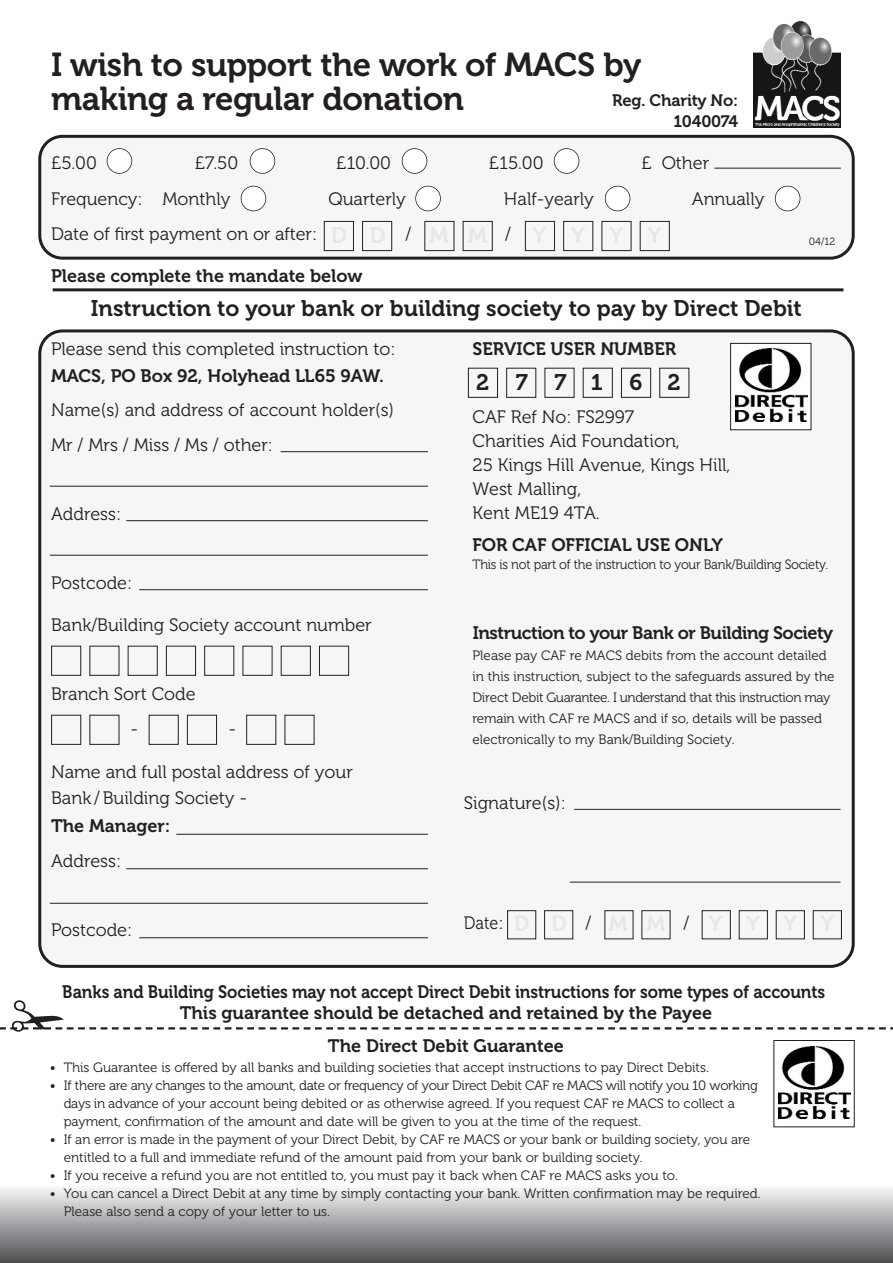
<style>
.page{position:relative;width:893px;height:1263px;background:#fff}
.page>*{position:absolute;margin:0;border:0;box-sizing:border-box;transform-origin:0 0}
.t1{font:33px/34.5px "Museo 700";letter-spacing:-.01em;color:#231f20}
.t2{font:22.5px "Museo 700";color:#231f20}
.t3{font:18px/24px "Museo 300";color:#231f20}
.t4{font:18px/21px "Museo 700";color:#231f20;text-align:center;scale:.92 1}
.t5{font:18px "Museo 700";color:#231f20}
.t6{font:18px "Museo 700";letter-spacing:-.025em;color:#231f20}
.t7{font:18px "Museo 300";color:#231f20;scale:.9 1}
.t8{font:16.5px/21px "Museo 700";letter-spacing:-.015em;color:#231f20;text-align:right}
.t9{font:13.5px/18px "Museo 300";color:#231f20}
.t10{font:13.5px "Museo 300";letter-spacing:-.02em;color:#231f20;scale:.95 1}
.t11{font:10.5px "Museo 300";color:#231f20}
</style>
<div class="page">
<img style="left:0;top:1188px;width:893px;height:75px">
<svg style="left:38px;top:135px;width:817px;height:125px"></svg>
<div style="left:38px;top:329px;width:817px;height:639px;background:#f5f6f6"></div>
<div style="left:460px;top:439px;width:385px;height:270px;background:#f5f6f6;border-radius:21px"></div>
<img style="left:754px;top:21px;width:87px;height:106px">
<hr style="left:714px;top:168px;width:127px;height:1px;background:#231f20">
<div style="left:107px;top:149px;width:25px;height:24px;background:#fff;border-radius:50%"></div>
<div style="left:107px;top:148px;width:25px;height:26px;border:2px solid #231f20;border-radius:50%"></div>
<div style="left:241px;top:186px;width:25px;height:25px;background:#fff;border-radius:50%"></div>
<div style="left:241px;top:186px;width:25px;height:25px;border:2px solid #231f20;border-radius:50%"></div>
<div style="left:416px;top:186px;width:24px;height:25px;background:#fff;border-radius:50%"></div>
<div style="left:415px;top:186px;width:26px;height:25px;border:2px solid #231f20;border-radius:50%"></div>
<div style="left:605px;top:186px;width:25px;height:25px;background:#fff;border-radius:50%"></div>
<div style="left:605px;top:186px;width:25px;height:25px;border:2px solid #231f20;border-radius:50%"></div>
<div style="left:775px;top:186px;width:25px;height:25px;background:#fff;border-radius:50%"></div>
<div style="left:775px;top:186px;width:25px;height:25px;border:2px solid #231f20;border-radius:50%"></div>
<div style="left:250px;top:149px;width:25px;height:24px;background:#fff;border-radius:50%"></div>
<div style="left:250px;top:148px;width:25px;height:26px;border:2px solid #231f20;border-radius:50%"></div>
<div style="left:402px;top:149px;width:25px;height:24px;background:#fff;border-radius:50%"></div>
<div style="left:402px;top:148px;width:25px;height:26px;border:2px solid #231f20;border-radius:50%"></div>
<div style="left:554px;top:149px;width:25px;height:24px;background:#fff;border-radius:50%"></div>
<div style="left:554px;top:148px;width:25px;height:26px;border:2px solid #231f20;border-radius:50%"></div>
<hr style="left:53px;top:288px;width:790px;height:3px;background:#231f20">
<hr style="left:50px;top:486px;width:378px;height:1px;background:#231f20">
<hr style="left:50px;top:555px;width:378px;height:1px;background:#231f20">
<hr style="left:176px;top:834px;width:252px;height:1px;background:#231f20">
<hr style="left:126px;top:868px;width:302px;height:1px;background:#231f20">
<hr style="left:50px;top:903px;width:378px;height:1px;background:#231f20">
<hr style="left:139px;top:937px;width:289px;height:1px;background:#231f20">
<div style="left:51px;top:368px;width:638px;height:377px;background:#f5f6f6"></div>
<svg style="left:0;top:1000px;width:893px;height:32px"></svg>
<svg style="left:324px;top:221px;width:346px;height:30px"></svg>
<svg style="left:507px;top:910px;width:335px;height:29px"></svg>
<hr style="left:574px;top:809px;width:266px;height:1px;background:#231f20">
<hr style="left:570px;top:882px;width:270px;height:1px;background:#231f20">
<div style="left:731px;top:343px;width:80px;height:87px;background:#fff"></div>
<img style="left:735px;top:349px;width:73px;height:72px">
<div style="left:730px;top:343px;width:81px;height:87px;border:1px solid #231f20"></div>
<img style="left:778px;top:1046px;width:73px;height:72px">
<div style="left:773px;top:1040px;width:82px;height:87px;border:1px solid #231f20"></div>
<h1 class="t1" style="left:51px;top:50px;width:592px">I wish to support the work of MACS by making a regular donation</h1>
<p class="t8" style="left:612px;top:91px;width:127px">Reg. Charity No:<br>1040074</p>
<h3 class="t3" style="left:51px;top:153px;width:47px">£5.00</h3>
<h3 class="t3" style="left:195px;top:153px;width:45px">£7.50</h3>
<h3 class="t3" style="left:336px;top:153px;width:56px">£10.00</h3>
<h3 class="t3" style="left:489px;top:153px;width:56px">£15.00</h3>
<h3 class="t3" style="left:641px;top:153px;width:69px">£ Other</h3>
<h3 class="t3" style="left:51px;top:189px;width:181px">Frequency: Monthly</h3>
<h3 class="t3" style="left:328px;top:189px;width:79px">Quarterly</h3>
<h3 class="t3" style="left:504px;top:189px;width:92px">Half-yearly</h3>
<h3 class="t3" style="left:692px;top:189px;width:74px">Annually</h3>
<h3 class="t3" style="left:51px;top:223px;width:268px">Date of first payment on or after:</h3>
<h3 class="t3" style="left:406px;top:223px;width:7px">/</h3>
<h3 class="t3" style="left:505px;top:223px;width:7px">/</h3>
<h3 class="t5" style="left:51px;top:269px;width:313px">Please complete the mandate below</h3>
<h2 class="t2" style="left:91px;top:300px;width:712px">Instruction to your bank or building society to pay by Direct Debit</h2>
<p class="t11" style="left:809px;top:237px;width:28px">04/12</p>
<h3 class="t3" style="left:51px;top:338px;width:346px">Please send this completed instruction to:</h3>
<h3 class="t5" style="left:51px;top:369px;width:334px">MACS, PO Box 92, Holyhead LL65 9AW.</h3>
<h3 class="t3" style="left:51px;top:395px;width:345px;line-height:34.5px">Name(s) and address of account holder(s)<br>Mr / Mrs / Miss / Ms / other:</h3>
<h3 class="t3" style="left:51px;top:503px;width:72px">Address:</h3>
<h3 class="t5" style="left:473px;top:342px;width:205px">SERVICE USER NUMBER</h3>
<h2 class="t2" style="left:476px;top:374px;width:206px">2 7 7 1 6 2</h2>
<h3 class="t3" style="left:473px;top:407px;width:259px">CAF Ref No: FS2997<br>Charities Aid Foundation,<br>25 Kings Hill Avenue, Kings Hill,<br>West Malling,<br>Kent ME19 4TA.</h3>
<h3 class="t3" style="left:51px;top:572px;width:83px">Postcode:</h3>
<h3 class="t3" style="left:51px;top:614px;width:322px">Bank/Building Society account number</h3>
<h3 class="t3" style="left:130px;top:678px;width:67px;line-height:34.5px;text-indent:-79px">Branch Sort Code -</h3>
<h3 class="t3" style="left:229px;top:718px;width:9px">-</h3>
<h3 class="t3" style="left:51px;top:761px;width:303px;line-height:25.5px">Name and full postal address of your<br>Bank / Building Society -</h3>
<h3 class="t5" style="left:51px;top:819px;width:121px">The Manager:</h3>
<h3 class="t3" style="left:51px;top:850px;width:72px">Address:</h3>
<h3 class="t3" style="left:51px;top:919px;width:83px">Postcode:</h3>
<h3 class="t5" style="left:472px;top:538px;width:252px">FOR CAF OFFICIAL USE ONLY</h3>
<p class="t10" style="left:472px;top:559px;width:376px">This is not part of the instruction to your Bank/Building Society.</p>
<h3 class="t6" style="left:473px;top:627px;width:362px">Instruction to your Bank or Building Society</h3>
<p class="t9" style="left:472px;top:646px;width:364px;line-height:21px">Please pay CAF re MACS debits from the account detailed in this instruction, subject to the safeguards assured by the Direct Debit Guarantee. I understand that this instruction may remain with CAF re MACS and if so, details will be passed electronically to my Bank/Building Society.</p>
<h3 class="t3" style="left:464px;top:792px;width:103px">Signature(s):</h3>
<h3 class="t7" style="left:464px;top:916px;width:45px">Date:</h3>
<h3 class="t3" style="left:586px;top:912px;width:7px">/</h3>
<h3 class="t3" style="left:683px;top:912px;width:7px">/</h3>
<h3 class="t4" style="left:62px;top:983px;width:831px">Banks and Building Societies may not accept Direct Debit instructions for some types of accounts<br>This guarantee should be detached and retained by the Payee</h3>
<h3 class="t5" style="left:328px;top:1039px;width:237px">The Direct Debit Guarantee</h3>
<p class="t9" style="left:50px;top:1059px;width:661px">• This Guarantee is offered by all banks and building societies that accept instructions to pay Direct Debits.</p>
<p class="t9" style="left:64px;top:1077px;width:696px;text-indent:-14px">• If there are any changes to the amount, date or frequency of your Direct Debit CAF re MACS will notify you 10 working days in advance of your account being debited or as otherwise agreed. If you request CAF re MACS to collect a payment, confirmation of the amount and date will be given to you at the time of the request.</p>
<p class="t9" style="left:64px;top:1131px;width:688px;text-indent:-14px">• If an error is made in the payment of your Direct Debit, by CAF re MACS or your bank or building society, you are entitled to a full and immediate refund of the amount paid from your bank or building society.</p>
<p class="t9" style="left:50px;top:1167px;width:630px">• If you receive a refund you are not entitled to, you must pay it back when CAF re MACS asks you to.</p>
<p class="t9" style="left:64px;top:1185px;width:699px;text-indent:-14px">• You can cancel a Direct Debit at any time by simply contacting your bank. Written confirmation may be required.<br>Please also send a copy of your letter to us.</p>
</div>
